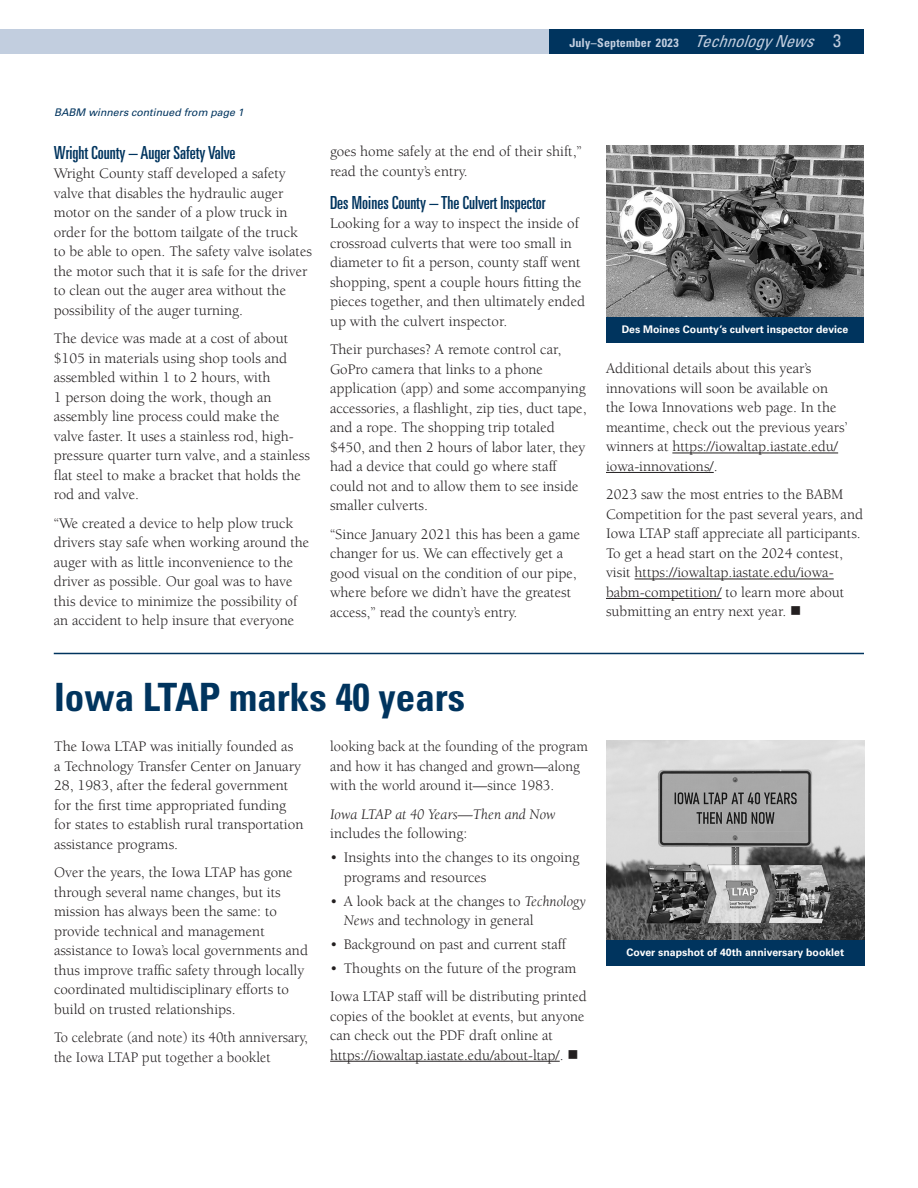
<style>
.page{position:relative;width:918px;height:1188px;background:#fff}
.page>*{position:absolute;margin:0;border:0;box-sizing:border-box;transform-origin:0 0}
.Headline{font:700 condensed 39px "Univers LT Std";color:#00345e}
.Subhead_2{font:ultra-condensed 18px "Univers LT Std";color:#00345e}
.Body_text{font:15px/19.5px "Berkeley Std";color:#231f20}
.Body_text-2{font:15px/19.5px "Berkeley Std";color:#231f20;scale:.96 1}
.Body_text-3{font:italic 15px/19.5px "Berkeley Std";color:#231f20}
.t1{font:700 condensed 12px "Univers LT Std";letter-spacing:.015em;color:#c2cedf}
.t2{font:700 10.5px "Univers LT Std";color:#fff}
.Continued{font:italic 10.5px "Univers LT Std";color:#00345e}
.s1{font-weight:400;font-style:italic;font-size:16.5px}
.s2{font-weight:400;font-size:18px}
.s3{font-style:normal}
.s4{font-style:italic}
</style>
<div class="page">
<div style="left:0;top:30px;width:597px;height:24px;background:#c2cedf"></div>
<div style="left:549px;top:30px;width:315px;height:24px;background:#00345e"></div>
<img style="left:606px;top:146px;width:258px;height:171px">
<div style="left:606px;top:317px;width:258px;height:25px;background:#00345e"></div>
<hr style="left:672px;top:453px;width:166px;height:1px;background:#231f20">
<hr style="left:606px;top:472px;width:108px;height:1px;background:#231f20">
<hr style="left:635px;top:579px;width:199px;height:1px;background:#231f20">
<hr style="left:606px;top:598px;width:116px;height:1px;background:#231f20">
<hr style="left:54px;top:653px;width:810px;height:1px;background:#00345e">
<hr style="left:330px;top:1061px;width:230px;height:1px;background:#231f20">
<img style="left:606px;top:741px;width:259px;height:199px">
<div style="left:606px;top:940px;width:258px;height:26px;background:#00345e"></div>
<p class="t1" style="left:569px;top:35px;width:273px">July–September 2023 <span class="s1">Technology News</span> <span class="s2">3</span></p>
<p class="Continued" style="left:54px;top:106px;width:191px">BABM winners continued from page 1</p>
<h3 class="Subhead_2" style="left:54px;top:142px;width:183px">Wright County – Auger Safety Valve</h3>
<p class="Body_text" style="left:54px;top:164px;width:260px">Wright County staff developed a safety valve that disables the hydraulic auger motor on the sander of a plow truck in order for the bottom tailgate of the truck to be able to open. The safety valve isolates the motor such that it is safe for the driver to clean out the auger area without the possibility of the auger turning.</p>
<p class="Body_text" style="left:54px;top:329px;width:258px">The device was made at a cost of about $105 in materials using shop tools and assembled within 1 to 2 hours, with<br>1 person doing the work, though an assembly line process could make the valve faster. It uses a stainless rod, high&shy;pressure quarter turn valve, and a stainless flat steel to make a bracket that holds the rod and valve.</p>
<p class="Body_text" style="left:54px;top:514px;width:257px">“We created a device to help plow truck drivers stay safe when working around the auger with as little inconvenience to the driver as possible. Our goal was to have this device to minimize the possibility of an accident to help insure that everyone</p>
<p class="Body_text" style="left:330px;top:142px;width:253px">goes home safely at the end of their shift,” read the county’s entry.</p>
<h3 class="Subhead_2" style="left:330px;top:192px;width:217px">Des Moines County – The Culvert Inspector</h3>
<p class="Body_text" style="left:330px;top:214px;width:257px">Looking for a way to inspect the inside of crossroad culverts that were too small in diameter to fit a person, county staff went shopping, spent a couple hours fitting the pieces together, and then ultimately ended up with the culvert inspector.</p>
<p class="Body_text" style="left:330px;top:340px;width:258px">Their purchases? A remote control car, GoPro camera that links to a phone application (app) and some accompanying accessories, a flashlight, zip ties, duct tape, and a rope. The shopping trip totaled $450, and then 2 hours of labor later, they had a device that could go where staff could not and to allow them to see inside smaller culverts.</p>
<p class="Body_text" style="left:330px;top:525px;width:252px">“Since January 2021 this has been a game changer for us. We can effectively get a good visual on the condition of our pipe, where before we didn’t have the greatest access,” read the county’s entry.</p>
<p class="t2" style="left:622px;top:323px;width:228px">Des Moines County’s culvert inspector device</p>
<p class="Body_text" style="left:606px;top:359px;width:243px">Additional details about this year’s innovations will soon be available on the Iowa Innovations web page. In the meantime, check out the previous years’ winners at https://iowaltap.iastate.edu/ iowa-innovations/.</p>
<p class="Body_text" style="left:606px;top:485px;width:259px">2023 saw the most entries to the BABM Competition for the past several years, and Iowa LTAP staff appreciate all participants.<br>To get a head start on the 2024 contest, visit https://iowaltap.iastate.edu/iowa&shy;babm-competition/ to learn more about submitting an entry next year. ■</p>
<h1 class="Headline" style="left:54px;top:674px;width:413px">Iowa LTAP marks 40 years</h1>
<p class="Body_text" style="left:54px;top:737px;width:251px">The Iowa LTAP was initially founded as<br>a Technology Transfer Center on January 28, 1983, after the federal government for the first time appropriated funding for states to establish rural transportation assistance programs.</p>
<p class="Body_text" style="left:54px;top:863px;width:256px">Over the years, the Iowa LTAP has gone through several name changes, but its mission has always been the same: to provide technical and management assistance to Iowa’s local governments and thus improve traffic safety through locally coordinated multidisciplinary efforts to build on trusted relationships.</p>
<p class="Body_text-2" style="left:54px;top:1028px;width:266px">To celebrate (and note) its 40th anniversary, the Iowa LTAP put together a booklet</p>
<p class="Body_text-2" style="left:330px;top:737px;width:270px">looking back at the founding of the program and how it has changed and grown—along with the world around it—since 1983.</p>
<p class="Body_text-3" style="left:330px;top:805px;width:227px">Iowa LTAP at 40 Years—Then and Now <span class="s3">includes the following:</span></p>
<p class="Body_text" style="left:344px;top:848px;width:237px;text-indent:-14px">• Insights into the changes to its ongoing programs and resources</p>
<p class="Body_text" style="left:344px;top:891px;width:244px;text-indent:-14px">• A look back at the changes to <span class="s4">Technology<br>News</span> and technology in general</p>
<p class="Body_text" style="left:330px;top:935px;width:237px">• Background on past and current staff</p>
<p class="Body_text" style="left:330px;top:959px;width:248px">• Thoughts on the future of the program</p>
<p class="Body_text" style="left:330px;top:987px;width:258px">Iowa LTAP staff will be distributing printed copies of the booklet at events, but anyone can check out the PDF draft online at https://iowaltap.iastate.edu/about-ltap/. ■</p>
<p class="t2" style="left:627px;top:947px;width:219px">Cover snapshot of 40th anniversary booklet</p>
</div>
